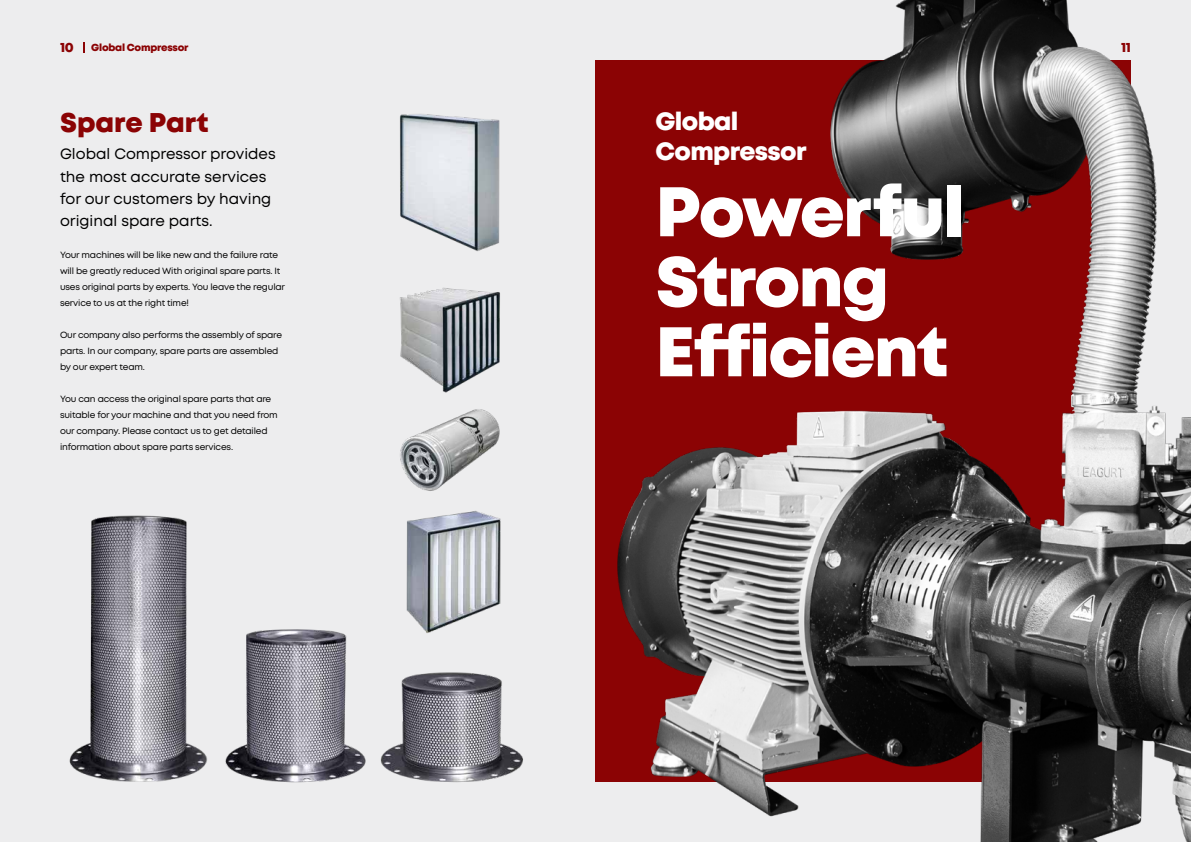
<style>
.page{position:relative;width:1191px;height:842px;background:#ededee}
.page>*{position:absolute;margin:0;border:0;box-sizing:border-box;transform-origin:0 0}
.t1{font:800 70px/70px "Mont";letter-spacing:-.025em;color:#fff}
.t2{font:800 27.1px "Mont";color:#8b0304}
.t3{font:800 25px/30px "Mont";letter-spacing:-.025em;color:#fff}
.t4{font:15px/22px "Mont";color:#000}
.t5{font:800 13.6px "Mont";color:#8b0304}
.t6{font:800 10.2px "Mont";letter-spacing:-.025em;color:#8b0304}
.t7{font:9px/16px "Mont";letter-spacing:-.02em;color:#000}
</style>
<div class="page">
<img style="left:595px;top:0;width:596px;height:842px">
<img style="left:69px;top:515px;width:454px;height:268px">
<img style="left:400px;top:287px;width:100px;height:106px">
<img style="left:400px;top:409px;width:100px;height:82px">
<img style="left:400px;top:114px;width:100px;height:138px">
<img style="left:400px;top:510px;width:102px;height:127px">
<svg style="left:83px;top:42px;width:2px;height:11px"></svg>
<h3 class="t5" style="left:60px;top:39px;width:15px">10</h3>
<p class="t6" style="left:91px;top:41px;width:99px">Global Compressor</p>
<h3 class="t5" style="left:1121px;top:39px;width:11px">11</h3>
<h2 class="t2" style="left:60px;top:104px;width:150px">Spare Part</h2>
<h3 class="t4" style="left:60px;top:143px;width:217px">Global Compressor provides the most accurate services for our customers by having original spare parts.</h3>
<p class="t7" style="left:60px;top:246px;width:226px">Your machines will be like new and the failure rate will be greatly reduced With original spare parts. It uses original parts by experts. You leave the regular service to us at the right time!</p>
<p class="t7" style="left:60px;top:326px;width:224px">Our company also performs the assembly of spare parts. In our company, spare parts are assembled by our expert team.</p>
<p class="t7" style="left:60px;top:390px;width:219px">You can access the original spare parts that are suitable for your machine and that you need from our company. Please contact us to get detailed information about spare parts services.</p>
<h3 class="t3" style="left:655px;top:107px;width:153px">Global<br>Compressor</h3>
<h1 class="t1" style="left:655px;top:178px;width:310px">Powerful<br>Strong<br>Efficient</h1>
</div>
